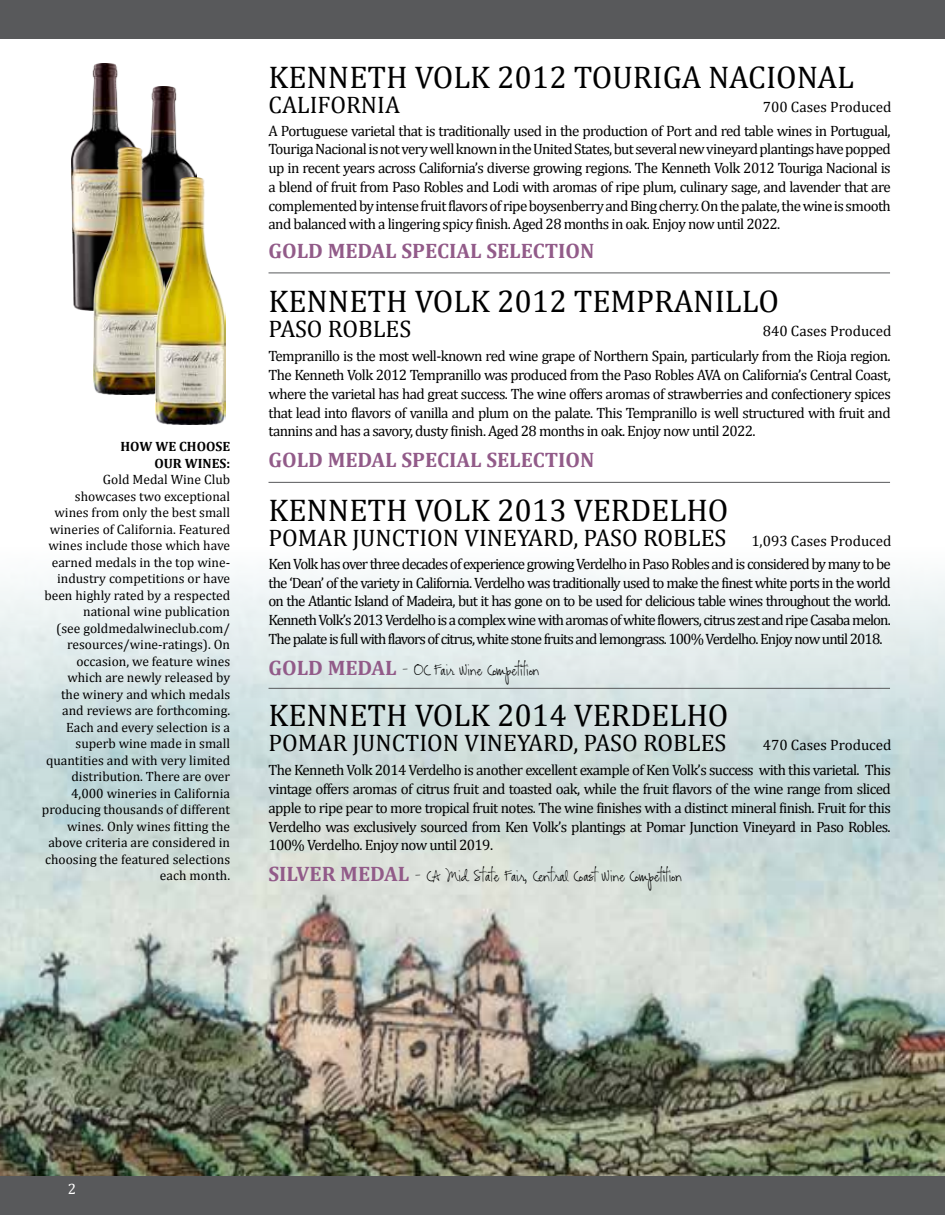
<style>
.page{position:relative;width:945px;height:1215px;background:#fff}
.page>*{position:absolute;margin:0;border:0;box-sizing:border-box;transform-origin:0 0}
.t1{font:31.5px "Cambria";color:#000}
.t2{font:24px "Cambria";color:#000}
.t3{font:700 21px "Cambria";color:#925b89}
.t4{font:15px/18.8px "Cambria";letter-spacing:-.04em;color:#000;text-align:justify}
.t5{font:15px "CK Alis Hand";color:#000}
.t6{font:15px "Cambria";color:#000}
.t7{font:15px "Cambria";color:#fff}
.t8{font:13.5px/16.5px "Cambria";color:#000;text-align:right}
.t9{font:700 13.5px/16.5px "Cambria";color:#000;text-align:right}
.s1{font-family:"Cambria";font-weight:700;font-size:21px;color:#925b89}
</style>
<div class="page">
<img style="left:0;top:574px;width:945px;height:602px">
<div style="left:0;top:0;width:945px;height:39px;background:#58595b"></div>
<div style="left:0;top:1176px;width:945px;height:39px;background:#58595b"></div>
<hr style="left:269px;top:273px;width:621px;height:1px;background:#58595b">
<hr style="left:269px;top:482px;width:621px;height:1px;background:#58595b">
<hr style="left:269px;top:688px;width:621px;height:1px;background:#58595b">
<img style="left:71px;top:64px;width:58px;height:247px">
<img style="left:129px;top:86px;width:67px;height:92px">
<img style="left:94px;top:148px;width:71px;height:246px">
<img style="left:155px;top:178px;width:71px;height:246px">
<p class="t9" style="left:121px;top:438px;width:111px">HOW WE CHOOSE<br>OUR WINES:</p>
<p class="t8" style="left:42px;top:471px;width:190px">Gold Medal Wine Club showcases two exceptional wines from only the best small wineries of California. Featured wines include those which have earned medals in the top wine&shy;industry competitions or have been highly rated by a respected national wine publication<br>(see goldmedalwineclub.com/ resources/wine-ratings). On occasion, we feature wines which are newly released by<br>the winery and which medals and reviews are forthcoming.<br>Each and every selection is a superb wine made in small quantities and with very limited distribution. There are over<br>4,000 wineries in California producing thousands of different wines. Only wines fitting the above criteria are considered in choosing the featured selections each month.</p>
<h1 class="t1" style="left:269px;top:59px;width:587px">KENNETH VOLK 2012 TOURIGA NACIONAL</h1>
<h2 class="t2" style="left:269px;top:91px;width:133px">CALIFORNIA</h2>
<p class="t4" style="left:269px;top:121px;width:624px">A Portuguese varietal that is traditionally used in the production of Port and red table wines in Portugual, Touriga Nacional is not very well known in the United States, but several new vineyard plantings have popped up in recent years across California’s diverse growing regions. The Kenneth Volk 2012 Touriga Nacional is a blend of fruit from Paso Robles and Lodi with aromas of ripe plum, culinary sage, and lavender that are complemented by intense fruit flavors of ripe boysenberry and Bing cherry. On the palate, the wine is smooth and balanced with a lingering spicy finish. Aged 28 months in oak. Enjoy now until 2022.</p>
<h3 class="t3" style="left:269px;top:236px;width:327px">GOLD MEDAL SPECIAL SELECTION</h3>
<p class="t6" style="left:763px;top:98px;width:130px">700 Cases Produced</p>
<h1 class="t1" style="left:269px;top:283px;width:512px">KENNETH VOLK 2012 TEMPRANILLO</h1>
<h2 class="t2" style="left:269px;top:315px;width:144px">PASO ROBLES</h2>
<p class="t4" style="left:269px;top:347px;width:624px">Tempranillo is the most well-known red wine grape of Northern Spain, particularly from the Rioja region.<br>The Kenneth Volk 2012 Tempranillo was produced from the Paso Robles AVA on California’s Central Coast, where the varietal has had great success. The wine offers aromas of strawberries and confectionery spices that lead into flavors of vanilla and plum on the palate. This Tempranillo is well structured with fruit and tannins and has a savory, dusty finish. Aged 28 months in oak. Enjoy now until 2022.</p>
<h3 class="t3" style="left:269px;top:445px;width:327px">GOLD MEDAL SPECIAL SELECTION</h3>
<p class="t6" style="left:763px;top:322px;width:130px">840 Cases Produced</p>
<h1 class="t1" style="left:269px;top:492px;width:462px">KENNETH VOLK 2013 VERDELHO</h1>
<h2 class="t2" style="left:269px;top:524px;width:459px">POMAR JUNCTION VINEYARD, PASO ROBLES</h2>
<p class="t4" style="left:269px;top:554px;width:624px">Ken Volk has over three decades of experience growing Verdelho in Paso Robles and is considered by many to be the ‘Dean’ of the variety in California. Verdelho was traditionally used to make the finest white ports in the world on the Atlantic Island of Madeira, but it has gone on to be used for delicious table wines throughout the world.<br>Kenneth Volk’s 2013 Verdelho is a complex wine with aromas of white flowers, citrus zest and ripe Casaba melon.<br>The palate is full with flavors of citrus, white stone fruits and lemongrass. 100% Verdelho. Enjoy now until 2018.</p>
<p class="t5" style="left:269px;top:661px;width:275px"><span class="s1">GOLD MEDAL</span> - OC Fair Wine Competition</p>
<p class="t6" style="left:751px;top:532px;width:142px">1,093 Cases Produced</p>
<h1 class="t1" style="left:269px;top:697px;width:462px">KENNETH VOLK 2014 VERDELHO</h1>
<h2 class="t2" style="left:269px;top:729px;width:459px">POMAR JUNCTION VINEYARD, PASO ROBLES</h2>
<p class="t4" style="left:269px;top:761px;width:624px">The Kenneth Volk 2014 Verdelho is another excellent example of Ken Volk’s success with this varietal. This vintage offers aromas of citrus fruit and toasted oak, while the fruit flavors of the wine range from sliced apple to ripe pear to more tropical fruit notes. The wine finishes with a distinct mineral finish. Fruit for this Verdelho was exclusively sourced from Ken Volk’s plantings at Pomar Junction Vineyard in Paso Robles.<br>100% Verdelho. Enjoy now until 2019.</p>
<p class="t5" style="left:269px;top:867px;width:418px"><span class="s1">SILVER MEDAL</span> - CA Mid State Fair, Central Coast Wine Competition</p>
<p class="t6" style="left:763px;top:736px;width:130px">470 Cases Produced</p>
<p class="t7" style="left:68px;top:1180px;width:10px">2</p>
</div>
